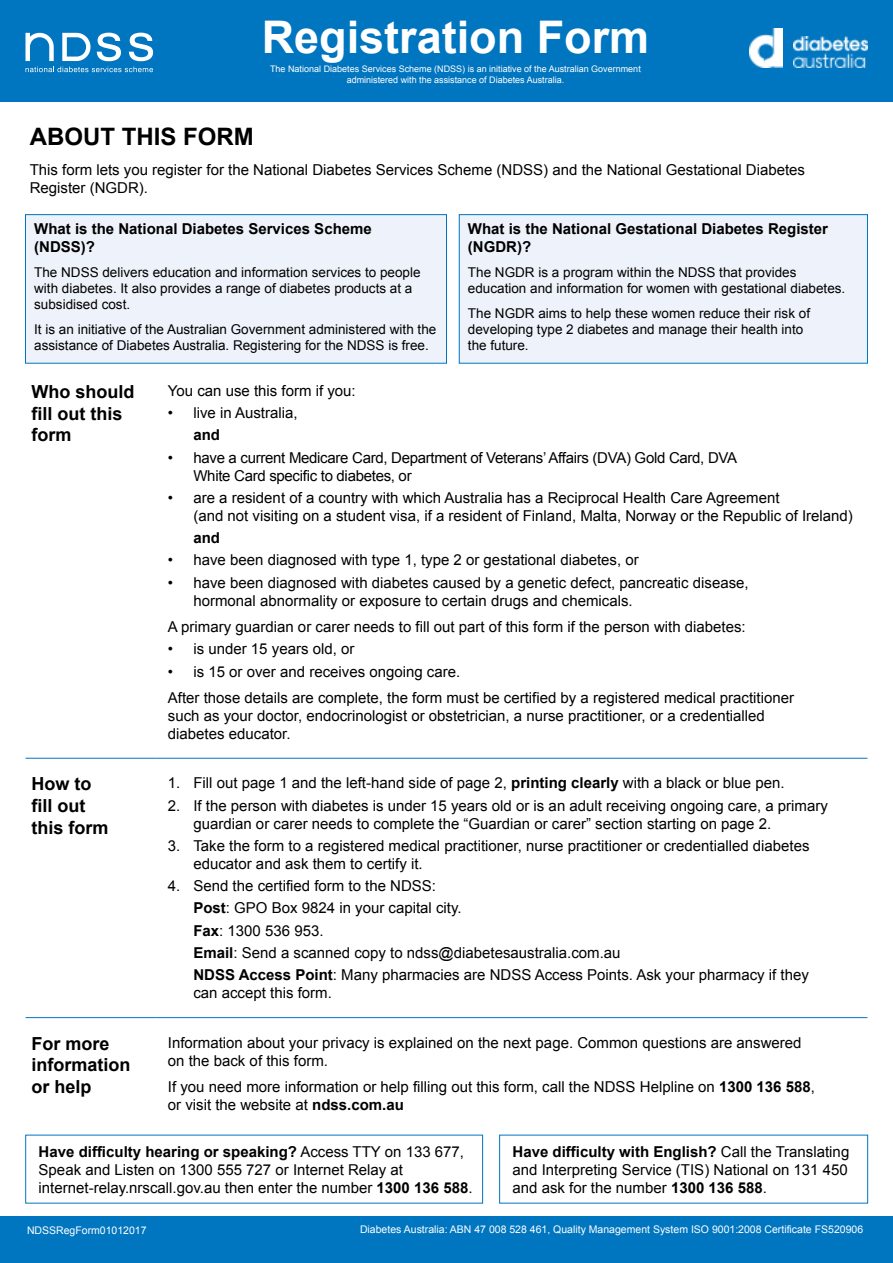
<style>
.page{position:relative;width:893px;height:1263px;background:#fff}
.page>*{position:absolute;margin:0;border:0;box-sizing:border-box;transform-origin:0 0}
.t1{font:700 45px "Arial";color:#fff}
.t2{font:700 24px "Arial";color:#000}
.t3{font:700 18px/21.6px "Arial";color:#000}
.t4{font:15px/18px "Arial";color:#000}
.t5{font:700 15px/18px "Arial";color:#000}
.t6{font:15px/18px "Arial";letter-spacing:-.02em;color:#000}
.t7{font:13.5px/16.2px "Arial";color:#000}
.t8{font:10.5px "Arial";color:#fff}
.t9{font:9px/10.8px "Arial";color:#fff;text-align:center}
.s1{font-weight:700}
</style>
<div class="page">
<div style="left:0;top:0;width:893px;height:101px;background:#0076c0"></div>
<div style="left:0;top:1216px;width:893px;height:47px;background:#0076c0"></div>
<svg style="left:26px;top:33px;width:28px;height:28px"></svg>
<svg style="left:62px;top:33px;width:29px;height:28px"></svg>
<svg style="left:26px;top:67px;width:127px;height:5px"></svg>
<svg style="left:97px;top:33px;width:24px;height:28px"></svg>
<svg style="left:129px;top:33px;width:24px;height:28px"></svg>
<img style="left:793px;top:36px;width:74px;height:32px">
<img style="left:750px;top:28px;width:32px;height:40px">
<hr style="left:26px;top:758px;width:129px;height:1px;background:#0076c0">
<hr style="left:155px;top:758px;width:712px;height:1px;background:#0076c0">
<hr style="left:26px;top:1017px;width:129px;height:1px;background:#0076c0">
<hr style="left:155px;top:1017px;width:712px;height:1px;background:#0076c0">
<div style="left:459px;top:215px;width:408px;height:148px;background:#eef2fa"></div>
<div style="left:459px;top:214px;width:409px;height:149px;border:1px solid #0076c0"></div>
<div style="left:26px;top:215px;width:420px;height:148px;background:#eef2fa"></div>
<div style="left:25px;top:214px;width:422px;height:149px;border:1px solid #0076c0"></div>
<h1 class="t1" style="left:262px;top:7px;width:389px">Registration Form</h1>
<p class="t9" style="left:270px;top:64px;width:372px">The National Diabetes Services Scheme (NDSS) is an initiative of the Australian Government administered with the assistance of Diabetes Australia.</p>
<h2 class="t2" style="left:30px;top:121px;width:225px">ABOUT THIS FORM</h2>
<p class="t4" style="left:30px;top:161px;width:777px">This form lets you register for the National Diabetes Services Scheme (NDSS) and the National Gestational Diabetes<br>Register (NGDR).</p>
<p class="t5" style="left:34px;top:220px;width:339px">What is the National Diabetes Services Scheme (NDSS)?</p>
<p class="t7" style="left:34px;top:264px;width:388px">The NDSS delivers education and information services to people with diabetes. It also provides a range of diabetes products at a subsidised cost.</p>
<p class="t7" style="left:34px;top:321px;width:404px">It is an initiative of the Australian Government administered with the assistance of Diabetes Australia. Registering for the NDSS is free.</p>
<p class="t5" style="left:468px;top:220px;width:362px">What is the National Gestational Diabetes Register (NGDR)?</p>
<p class="t7" style="left:468px;top:264px;width:379px">The NGDR is a program within the NDSS that provides education and information for women with gestational diabetes.</p>
<p class="t7" style="left:468px;top:305px;width:344px">The NGDR aims to help these women reduce their risk of developing type 2 diabetes and manage their health into the future.</p>
<p class="t3" style="left:32px;top:381px;width:104px">Who should fill out this form</p>
<p class="t4" style="left:168px;top:382px;width:189px">You can use this form if you:</p>
<p class="t4" style="left:168px;top:404px;width:131px">• live in Australia,</p>
<p class="t5" style="left:193px;top:426px;width:28px">and</p>
<p class="t6" style="left:193px;top:448px;width:545px;text-indent:-26px">• have a current Medicare Card, Department of Veterans’ Affairs (DVA) Gold Card, DVA<br>White Card specific to diabetes, or</p>
<p class="t4" style="left:193px;top:489px;width:661px;text-indent:-26px">• are a resident of a country with which Australia has a Reciprocal Health Care Agreement<br>(and not visiting on a student visa, if a resident of Finland, Malta, Norway or the Republic of Ireland)</p>
<p class="t5" style="left:193px;top:529px;width:28px">and</p>
<p class="t4" style="left:168px;top:551px;width:472px">• have been diagnosed with type 1, type 2 or gestational diabetes, or</p>
<p class="t4" style="left:193px;top:573px;width:557px;text-indent:-26px">• have been diagnosed with diabetes caused by a genetic defect, pancreatic disease, hormonal abnormality or exposure to certain drugs and chemicals.</p>
<p class="t4" style="left:168px;top:618px;width:579px">A primary guardian or carer needs to fill out part of this form if the person with diabetes:</p>
<p class="t4" style="left:168px;top:640px;width:188px">• is under 15 years old, or</p>
<p class="t4" style="left:168px;top:658px;width:628px;line-height:26.5px">• is 15 or over and receives ongoing care.<br>After those details are complete, the form must be certified by a registered medical practitioner</p>
<p class="t4" style="left:168px;top:707px;width:598px">such as your doctor, endocrinologist or obstetrician, a nurse practitioner, or a credentialled diabetes educator.</p>
<p class="t3" style="left:32px;top:774px;width:79px">How to fill out this form</p>
<p class="t4" style="left:168px;top:774px;width:618px">1. Fill out page 1 and the left-hand side of page 2, <span class="s1">printing clearly</span> with a black or blue pen.</p>
<p class="t4" style="left:193px;top:796px;width:636px;text-indent:-26px">2. If the person with diabetes is under 15 years old or is an adult receiving ongoing care, a primary guardian or carer needs to complete the “Guardian or carer” section starting on page 2.</p>
<p class="t4" style="left:193px;top:837px;width:618px;text-indent:-26px">3. Take the form to a registered medical practitioner, nurse practitioner or credentialled diabetes educator and ask them to certify it.</p>
<p class="t4" style="left:193px;top:875px;width:617px;line-height:22.2px;text-indent:-26px">4. Send the certified form to the NDSS:<br><span class="s1">Post</span>: GPO Box 9824 in your capital city.<br><span class="s1">Fax</span>: 1300 536 953.<br><span class="s1">Email</span>: Send a scanned copy to ndss@diabetesaustralia.com.au<br><span class="s1">NDSS Access Point</span>: Many pharmacies are NDSS Access Points. Ask your pharmacy if they</p>
<p class="t4" style="left:193px;top:984px;width:140px">can accept this form.</p>
<p class="t3" style="left:32px;top:1033px;width:100px">For more information or help</p>
<p class="t4" style="left:168px;top:1033px;width:635px">Information about your privacy is explained on the next page. Common questions are answered on the back of this form.</p>
<p class="t4" style="left:168px;top:1078px;width:649px">If you need more information or help filling out this form, call the NDSS Helpline on <span class="s1">1300 136 588</span>, or visit the website at <span class="s1">ndss.com.au</span></p>
<p class="t4" style="left:39px;top:1142px;width:435px"><span class="s1">Have difficulty hearing or speaking?</span> Access TTY on 133 677,<br>Speak and Listen on 1300 555 727 or Internet Relay at internet-relay.nrscall.gov.au then enter the number <span class="s1">1300 136 588</span>.</p>
<p class="t4" style="left:513px;top:1142px;width:338px;text-align:justify"><span class="s1">Have difficulty with English?</span> Call the Translating and Interpreting Service (TIS) National on 131 450 and ask for the number <span class="s1">1300 136 588</span>.</p>
<p class="t8" style="left:27px;top:1223px;width:121px">NDSSRegForm01012017</p>
<p class="t8" style="left:360px;top:1222px;width:505px">Diabetes Australia: ABN 47 008 528 461, Quality Management System ISO 9001:2008 Certificate FS520906</p>
</div>
